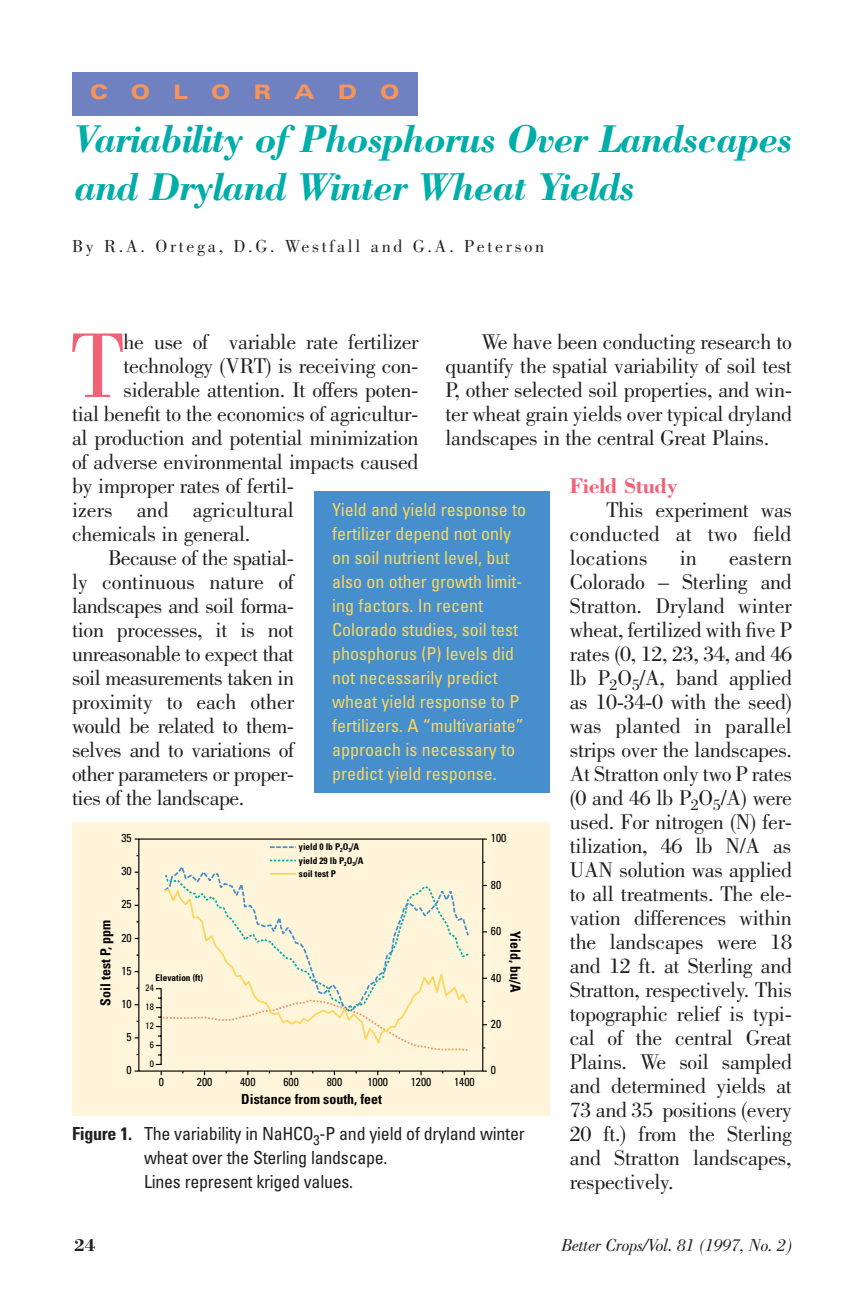
<style>
.page{position:relative;width:864px;height:1296px;background:#fff}
.page>*{position:absolute;margin:0;border:0;box-sizing:border-box;transform-origin:0 0}
.t1{font:95px "Bodoni";color:#f06377}
.t2{font:italic 700 40px/48px "Bodoni";letter-spacing:-.03em;color:#00ada8}
.t3{font:22px/24px "Bodoni";letter-spacing:-.015em;color:#231f20;text-align:justify}
.t4{font:22px "Bodoni";letter-spacing:.005em;color:#231f20}
.t5{font:700 22px "Bodoni";letter-spacing:-.015em;color:#f06377}
.t6{font:900 expanded 20px "Univers";letter-spacing:1.15em;color:#f7945b}
.t7{font:condensed 18px/24px "Univers";color:#fed559}
.t8{font:condensed 18px/24px "Univers";letter-spacing:-.015em;color:#231f20}
.t9{font:18px "Bodoni";letter-spacing:.15em;color:#231f20}
.t10{font:italic 18px "Bodoni";letter-spacing:-.015em;color:#231f20}
.t11{font:700 18px "Bodoni";color:#231f20}
.t12{font:700 condensed 14px "Univers";color:#000}
.t13{font:condensed 11.6px "Univers";color:#000}
.t14{font:700 condensed 9.2px/13.4px "Univers";color:#000}
.t15{font:condensed 9.2px "Univers";color:#000}
.s1{font-weight:700}
</style>
<div class="page">
<div style="left:72px;top:72px;width:346px;height:43px;background:#6f81c0"></div>
<div style="left:314px;top:491px;width:236px;height:302px;background:#468fcc"></div>
<div style="left:72px;top:822px;width:478px;height:294px;background:#fef5db"></div>
<svg style="left:270px;top:846px;width:26px;height:2px"></svg>
<svg style="left:270px;top:860px;width:26px;height:1px"></svg>
<svg style="left:156px;top:988px;width:312px;height:68px"></svg>
<svg style="left:165px;top:867px;width:131px;height:19px"></svg>
<svg style="left:162px;top:886px;width:307px;height:161px"></svg>
<p class="t6" style="left:90px;top:84px;width:311px">COLORADO</p>
<h2 class="t2" style="left:74px;top:119px;width:720px">Variability of Phosphorus Over Landscapes and Dryland Winter Wheat Yields</h2>
<p class="t9" style="left:72px;top:239px;width:474px">By R.A. Ortega, D.G. Westfall and G.A. Peterson</p>
<h1 class="t1" style="left:71px;top:331px;width:54px">T</h1>
<p class="t3" style="left:124px;top:332px;width:297px">he use of variable rate fertilizer</p>
<p class="t3" style="left:445px;top:332px;width:348px;text-indent:36px">We have been conducting research to quantify the spatial variability of soil test P, other selected soil properties, and win&shy;ter wheat grain yields over typical dryland landscapes in the central Great Plains.</p>
<p class="t5" style="left:570px;top:478px;width:109px">Field Study</p>
<p class="t3" style="left:570px;top:500px;width:224px;text-indent:37px">This experiment was conducted at two field locations</p>
<p class="t3" style="left:124px;top:356px;width:297px">technology (VRT) is receiving con-</p>
<p class="t3" style="left:124px;top:380px;width:297px">siderable attention. It offers poten-</p>
<p class="t3" style="left:72px;top:404px;width:348px">tial benefit to the economics of agricultur-</p>
<p class="t3" style="left:72px;top:428px;width:348px">al production and potential minimization</p>
<p class="t3" style="left:72px;top:452px;width:348px">of adverse environmental impacts caused</p>
<p class="t3" style="left:72px;top:476px;width:224px">by improper rates of fertil-</p>
<p class="t4" style="left:72px;top:502px;width:224px">izers and agricultural</p>
<p class="t3" style="left:72px;top:524px;width:180px">chemicals in general.</p>
<p class="t3" style="left:108px;top:548px;width:188px">Because of the spatial-</p>
<p class="t3" style="left:72px;top:572px;width:224px">ly continuous nature of</p>
<p class="t3" style="left:72px;top:596px;width:224px">landscapes and soil forma-</p>
<p class="t3" style="left:72px;top:620px;width:224px">tion processes, it is not</p>
<p class="t3" style="left:72px;top:644px;width:224px">unreasonable to expect that</p>
<p class="t3" style="left:72px;top:668px;width:224px">soil measurements taken in</p>
<p class="t3" style="left:72px;top:692px;width:224px">proximity to each other</p>
<p class="t3" style="left:72px;top:716px;width:224px">would be related to them-</p>
<p class="t3" style="left:72px;top:740px;width:224px">selves and to variations of</p>
<p class="t3" style="left:72px;top:764px;width:224px">other parameters or proper-</p>
<p class="t3" style="left:72px;top:788px;width:174px">ties of the landscape.</p>
<p class="t7" style="left:332px;top:499px;width:196px">Yield and yield response to fertilizer depend not only on soil nutrient level, but also on other growth limit&shy;ing factors. In recent<br>Colorado studies, soil test phosphorus (P) levels did not necessarily predict wheat yield response to P fertilizers. A “multivariate” approach is necessary to predict yield response.</p>
<p class="t3" style="left:680px;top:548px;width:19px">in</p>
<p class="t3" style="left:570px;top:548px;width:224px;text-indent:159px">eastern Colorado – Sterling and Stratton. Dryland winter wheat, fertilized with five P rates (0, 12, 23, 34, and 46 lb P<sub>2</sub>O<sub>5</sub>/A, band applied as 10-34-0 with the seed) was planted in parallel strips over the landscapes.<br>At Stratton only two P rates (0 and 46 lb P<sub>2</sub>O<sub>5</sub>/A) were used. For nitrogen (N) fer&shy;tilization, 46 lb N/A as UAN solution was applied to all treatments. The ele&shy;vation differences within the landscapes were 18 and 12 ft. at Sterling and Stratton, respectively. This topographic relief is typi&shy;cal of the central Great Plains. We soil sampled and determined yields at 73 and 35 positions (every 20 ft.) from the Sterling and Stratton landscapes, respectively.</p>
<p class="t13" style="left:121px;top:833px;width:12px">35</p>
<p class="t13" style="left:121px;top:867px;width:12px">30</p>
<p class="t13" style="left:121px;top:900px;width:12px">25</p>
<p class="t13" style="left:121px;top:933px;width:12px">20</p>
<p class="t13" style="left:121px;top:966px;width:12px">15</p>
<p class="t13" style="left:121px;top:1000px;width:12px">10</p>
<p class="t13" style="left:127px;top:1033px;width:7px">5</p>
<p class="t13" style="left:127px;top:1066px;width:7px">0</p>
<p class="t13" style="left:491px;top:1066px;width:7px">0</p>
<p class="t13" style="left:491px;top:834px;width:17px">100</p>
<p class="t13" style="left:491px;top:880px;width:12px">80</p>
<p class="t13" style="left:491px;top:927px;width:12px">60</p>
<p class="t13" style="left:491px;top:973px;width:12px">40</p>
<p class="t13" style="left:491px;top:1020px;width:12px">20</p>
<p class="t14" style="left:299px;top:841px;width:66px">yield 0 lb P<sub>2</sub>O<sub>3</sub>/A yield 29 lb P<sub>2</sub>O<sub>3</sub>/A soil test P</p>
<p class="t12" style="left:100px;top:1006px;width:87px;rotate:-90deg">Soil test P, ppm</p>
<p class="t12" style="left:521px;top:931px;width:63px;rotate:90deg">Yield, bu/A</p>
<p class="t14" style="left:156px;top:972px;width:49px">Elevation (ft)</p>
<p class="t15" style="left:146px;top:985px;width:10px">24</p>
<p class="t15" style="left:146px;top:1004px;width:10px">18</p>
<p class="t15" style="left:146px;top:1022px;width:10px">12</p>
<p class="t15" style="left:150px;top:1041px;width:6px">6</p>
<p class="t15" style="left:150px;top:1060px;width:6px">0</p>
<p class="t13" style="left:159px;top:1078px;width:7px">0</p>
<p class="t13" style="left:197px;top:1078px;width:17px">200</p>
<p class="t13" style="left:240px;top:1078px;width:17px">400</p>
<p class="t13" style="left:283px;top:1078px;width:17px">600</p>
<p class="t13" style="left:327px;top:1078px;width:17px">800</p>
<p class="t13" style="left:367px;top:1078px;width:22px">1000</p>
<p class="t13" style="left:411px;top:1078px;width:22px">1200</p>
<p class="t13" style="left:454px;top:1078px;width:22px">1400</p>
<p class="t12" style="left:241px;top:1094px;width:142px">Distance from south, feet</p>
<p class="t8" style="left:144px;top:1124px;width:382px;text-indent:-72px"><span class="s1">Figure 1.</span> The variability in NaHCO<sub>3</sub>-P and yield of dryland winter wheat over the Sterling landscape.<br>Lines represent kriged values.</p>
<p class="t11" style="left:74px;top:1239px;width:23px">24</p>
<p class="t10" style="left:561px;top:1239px;width:232px">Better Crops/Vol. 81 (1997, No. 2)</p>
</div>
